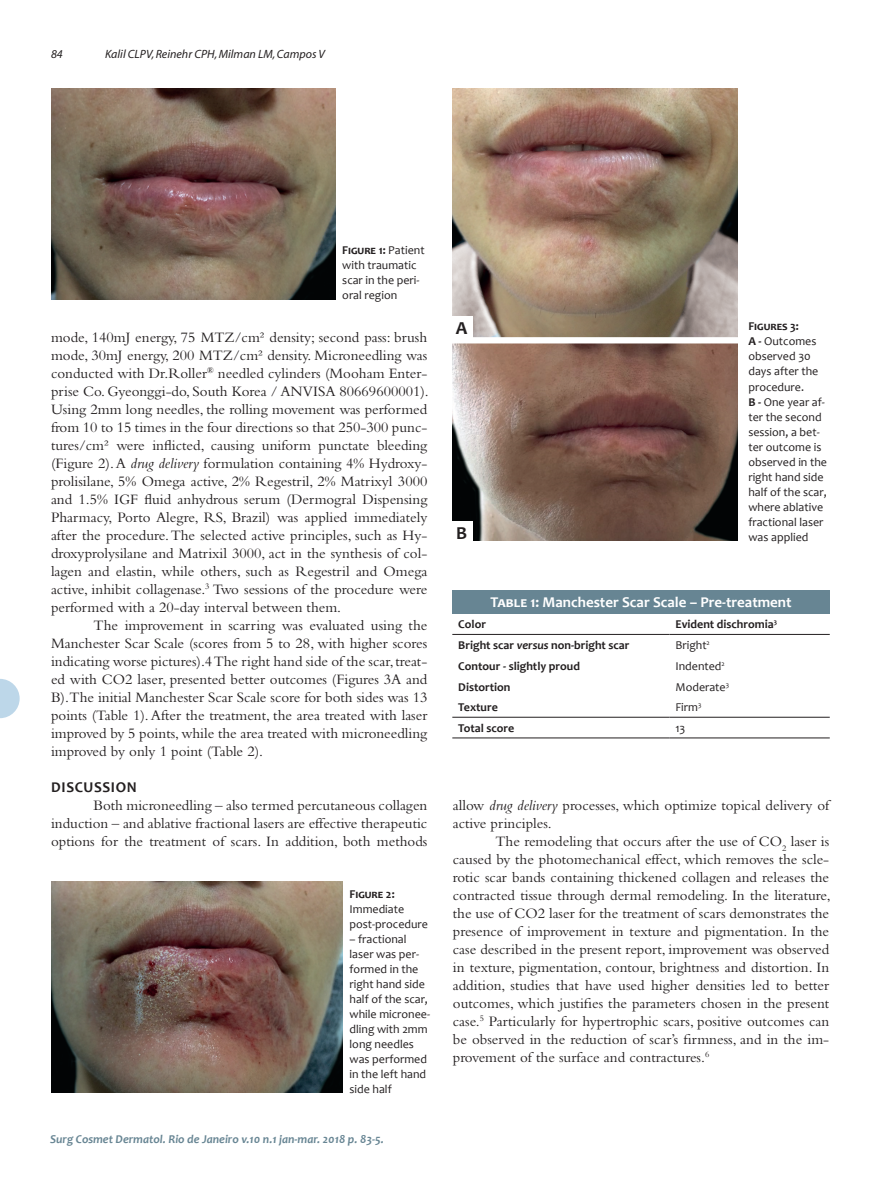
<style>
.page{position:relative;width:893px;height:1191px;background:#fff}
.page>*{position:absolute;margin:0;border:0;box-sizing:border-box;transform-origin:0 0}
.t1{font:700 18.3px "Candara";color:#231f20}
.Surgical-ING_-_2016{font:15px/18px "Bembo";color:#231f20;text-align:justify}
.Tabela{font:700 15px "Candara";color:#fff}
.Surgical-ING_-_2016-2{font:700 15px "Candara";letter-spacing:.04em;color:#231f20}
.Tabela-2{font:12px/15px "Candara";color:#231f20}
.Tabela-3{font:700 12px "Candara";color:#231f20}
.t2{font:italic 700 12px "Candara";color:#678593}
.t3{font:italic 12px "Myriad";color:#231f20}
.s1{font-weight:700}
.s2{font-style:italic}
</style>
<div class="page">
<img style="left:51px;top:88px;width:285px;height:211px">
<img style="left:51px;top:881px;width:291px;height:211px">
<img style="left:453px;top:88px;width:285px;height:453px">
<div style="left:452px;top:590px;width:378px;height:23px;background:#678593"></div>
<hr style="left:452px;top:717px;width:217px;height:1px;background:#231f20">
<hr style="left:669px;top:717px;width:161px;height:1px;background:#231f20">
<hr style="left:452px;top:737px;width:217px;height:1px;background:#231f20">
<hr style="left:669px;top:737px;width:161px;height:1px;background:#231f20">
<hr style="left:452px;top:634px;width:217px;height:1px;background:#231f20">
<hr style="left:669px;top:634px;width:161px;height:1px;background:#231f20">
<div style="left:451px;top:316px;width:21px;height:22px;background:#fff"></div>
<div style="left:451px;top:521px;width:21px;height:22px;background:#fff"></div>
<svg style="left:0;top:679px;width:20px;height:39px"></svg>
<p class="t3" style="left:51px;top:48px;width:13px">84</p>
<p class="t3" style="left:105px;top:48px;width:221px">Kalil CLPV, Reinehr CPH, Milman LM, Campos V</p>
<p class="Tabela-2" style="left:342px;top:242px;width:84px"><span class="s1">Figure 1:</span> Patient with traumatic scar in the peri&shy;oral region</p>
<p class="t1" style="left:456px;top:316px;width:13px">A</p>
<p class="Tabela-3" style="left:748px;top:319px;width:52px">Figures 3:</p>
<p class="Tabela-2" style="left:748px;top:334px;width:71px"><span class="s1">A -</span> Outcomes observed 30 days after the procedure.</p>
<p class="Tabela-2" style="left:748px;top:394px;width:80px"><span class="s1">B -</span> One year af&shy;ter the second session, a bet&shy;ter outcome is observed in the right hand side half of the scar, where ablative fractional laser was applied</p>
<p class="Surgical-ING_-_2016" style="left:51px;top:328px;width:379px">mode, 140mJ energy, 75 MTZ/cm² density; second pass: brush mode, 30mJ energy, 200 MTZ/cm² density. Microneedling was conducted with Dr.Roller<sup>®</sup> needled cylinders (Mooham Enter&shy;prise Co. Gyeonggi-do, South Korea / ANVISA 80669600001).<br>Using 2mm long needles, the rolling movement was performed from 10 to 15 times in the four directions so that 250-300 punc&shy;tures/cm² were inflicted, causing uniform punctate bleeding (Figure 2). A <span class="s2">drug delivery</span> formulation containing 4% Hydroxy&shy;prolisilane, 5% Omega active, 2% Regestril, 2% Matrixyl 3000 and 1.5% IGF fluid anhydrous serum (Dermogral Dispensing Pharmacy, Porto Alegre, RS, Brazil) was applied immediately after the procedure. The selected active principles, such as Hy&shy;droxyprolysilane and Matrixil 3000, act in the synthesis of col&shy;lagen and elastin, while others, such as Regestril and Omega active, inhibit collagenase.<sup>3</sup> Two sessions of the procedure were performed with a 20-day interval between them.</p>
<p class="Surgical-ING_-_2016" style="left:51px;top:616px;width:378px;text-indent:43px">The improvement in scarring was evaluated using the Manchester Scar Scale (scores from 5 to 28, with higher scores indicating worse pictures).4 The right hand side of the scar, treat&shy;ed with CO2 laser, presented better outcomes (Figures 3A and B).The initial Manchester Scar Scale score for both sides was 13 points (Table 1). After the treatment, the area treated with laser improved by 5 points, while the area treated with microneedling improved by only 1 point (Table 2).</p>
<p class="Surgical-ING_-_2016-2" style="left:51px;top:778px;width:87px">DISCUSSION</p>
<p class="Surgical-ING_-_2016" style="left:51px;top:796px;width:378px;text-indent:43px">Both microneedling – also termed percutaneous collagen induction – and ablative fractional lasers are effective therapeutic options for the treatment of scars. In addition, both methods</p>
<p class="Surgical-ING_-_2016" style="left:453px;top:796px;width:378px">allow <span class="s2">drug delivery</span> processes, which optimize topical delivery of active principles.</p>
<p class="t1" style="left:456px;top:521px;width:12px">B</p>
<p class="Tabela" style="left:490px;top:593px;width:303px">Table 1: Manchester Scar Scale – Pre-treatment</p>
<p class="Tabela-3" style="left:458px;top:617px;width:29px">Color</p>
<p class="Tabela-3" style="left:675px;top:617px;width:103px">Evident dischromia<sup>3</sup></p>
<p class="Tabela-3" style="left:458px;top:637px;width:173px">Bright scar <span class="s2">versus</span> non-bright scar</p>
<p class="Tabela-2" style="left:675px;top:637px;width:36px">Bright<sup>2</sup></p>
<p class="Tabela-3" style="left:458px;top:658px;width:123px">Contour - slightly proud</p>
<p class="Tabela-2" style="left:675px;top:658px;width:51px">Indented<sup>2</sup></p>
<p class="Tabela-3" style="left:458px;top:679px;width:54px">Distortion</p>
<p class="Tabela-2" style="left:675px;top:679px;width:55px">Moderate<sup>3</sup></p>
<p class="Tabela-3" style="left:458px;top:700px;width:41px">Texture</p>
<p class="Tabela-2" style="left:675px;top:699px;width:27px">Firm<sup>3</sup></p>
<p class="Tabela-3" style="left:458px;top:720px;width:58px">Total score</p>
<p class="Tabela-2" style="left:675px;top:720px;width:12px">13</p>
<p class="Surgical-ING_-_2016" style="left:453px;top:832px;width:379px;text-indent:43px">The remodeling that occurs after the use of CO<sub>2</sub> laser is caused by the photomechanical effect, which removes the scle&shy;rotic scar bands containing thickened collagen and releases the contracted tissue through dermal remodeling. In the literature, the use of CO2 laser for the treatment of scars demonstrates the presence of improvement in texture and pigmentation. In the case described in the present report, improvement was observed in texture, pigmentation, contour, brightness and distortion. In addition, studies that have used higher densities led to better outcomes, which justifies the parameters chosen in the present case.<sup>5</sup> Particularly for hypertrophic scars, positive outcomes can be observed in the reduction of scar’s firmness, and in the im&shy;provement of the surface and contractures.<sup>6</sup></p>
<p class="Tabela-2" style="left:350px;top:886px;width:80px"><span class="s1">Figure 2:<br></span>Immediate post-procedure</p>
<p class="Tabela-2" style="left:350px;top:931px;width:82px">– fractional laser was per&shy;formed in the right hand side half of the scar, while micronee&shy;dling with 2mm long needles was performed in the left hand side half</p>
<p class="t2" style="left:50px;top:1131px;width:335px">Surg Cosmet Dermatol. Rio de Janeiro v.10 n.1 jan-mar. 2018 p. 83-5.</p>
</div>
